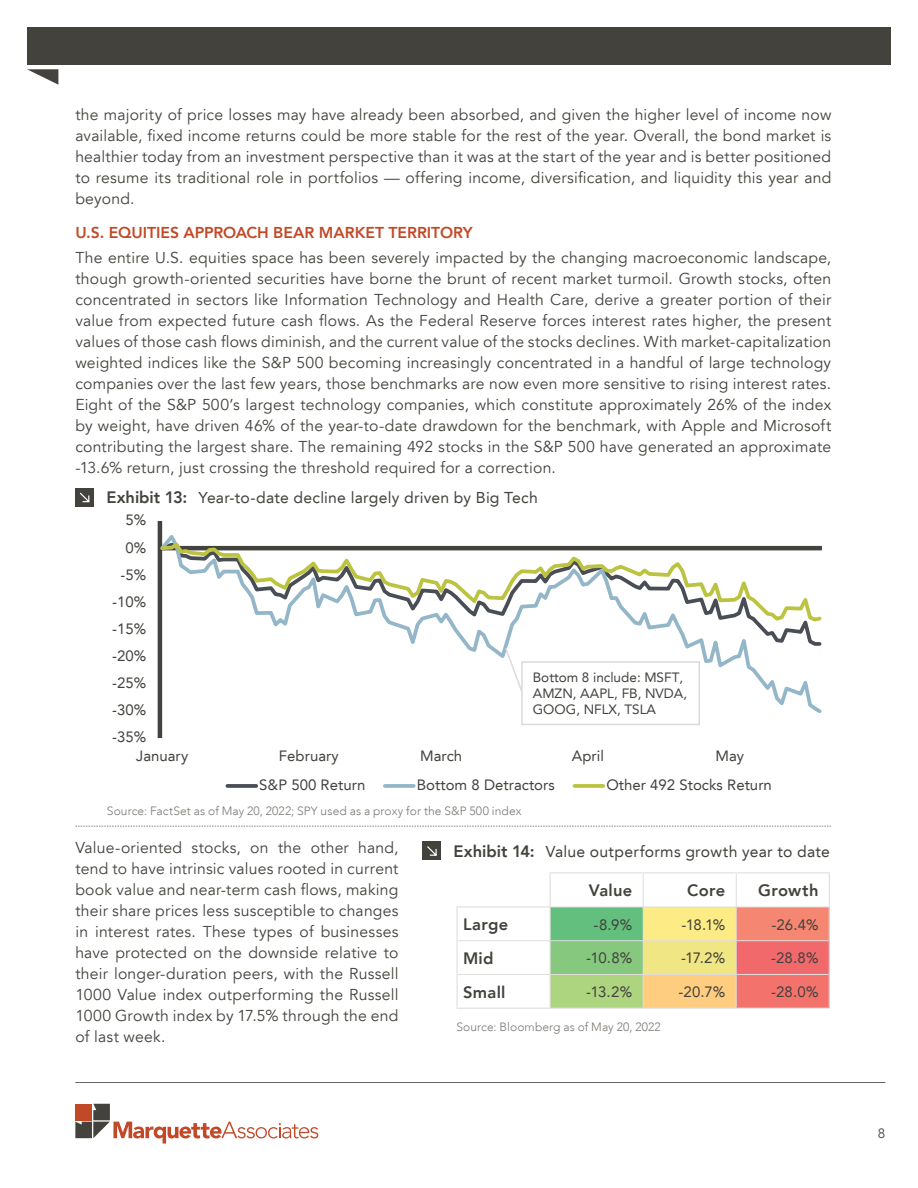
<style>
.page{position:relative;width:918px;height:1188px;background:#fff}
.page>*{position:absolute;margin:0;border:0;box-sizing:border-box;transform-origin:0 0}
.t1{font:800 16.5px "Avenir LT";letter-spacing:.02em;color:#43423d}
.t2{font:15.75px/21px "Avenir LT";letter-spacing:.015em;color:#43423d;text-align:justify}
.t3{font:15.75px "Avenir LT";letter-spacing:.015em;color:#43423d}
.t4{font:800 15.75px "Avenir";letter-spacing:-.005em;color:#c24927}
.t5{font:15px "Avenir LT";color:#43423e}
.t6{font:15px "Avenir LT";letter-spacing:-.005em;color:#43423d}
.t7{font:13.5px/16.2px "Avenir LT";letter-spacing:.005em;color:#43423e}
.t8{font:13.5px "Avenir LT";color:#43423d}
.t9{font:300 12px "Avenir LT";letter-spacing:.01em;color:#7c7874}
.s1{font-weight:800;font-size:16.5px}
</style>
<div class="page">
<hr style="left:75px;top:1082px;width:810px;height:1px;background:#65605c">
<svg style="left:75px;top:1104px;width:243px;height:40px"></svg>
<div style="left:27px;top:27px;width:864px;height:38px;background:#43423d"></div>
<svg style="left:27px;top:69px;width:31px;height:16px"></svg>
<svg style="left:75px;top:826px;width:756px;height:1px"></svg>
<div style="left:75px;top:488px;width:19px;height:19px;background:#43423d"></div>
<svg style="left:79px;top:492px;width:11px;height:11px"></svg>
<hr style="left:158px;top:521px;width:4px;height:217px;background:#43423e">
<svg style="left:162px;top:530px;width:660px;height:186px"></svg>
<svg style="left:160px;top:540px;width:662px;height:84px"></svg>
<svg style="left:227px;top:784px;width:29px;height:4px"></svg>
<svg style="left:385px;top:784px;width:29px;height:4px"></svg>
<svg style="left:574px;top:784px;width:29px;height:4px"></svg>
<div style="left:521px;top:661px;width:179px;height:64px;border:2px solid #dadade"></div>
<svg style="left:504px;top:646px;width:20px;height:47px"></svg>
<div style="left:423px;top:842px;width:18px;height:18px;background:#43423d"></div>
<svg style="left:427px;top:846px;width:10px;height:10px"></svg>
<div style="left:550px;top:907px;width:93px;height:34px;background:#63bf7d"></div>
<div style="left:643px;top:907px;width:93px;height:34px;background:#fdeb86"></div>
<div style="left:736px;top:907px;width:93px;height:34px;background:#f58672"></div>
<div style="left:550px;top:941px;width:93px;height:33px;background:#85c87e"></div>
<div style="left:643px;top:941px;width:93px;height:33px;background:#f0e683"></div>
<div style="left:736px;top:941px;width:93px;height:33px;background:#f2696c"></div>
<div style="left:550px;top:974px;width:93px;height:34px;background:#add580"></div>
<div style="left:643px;top:974px;width:93px;height:34px;background:#ffcd80"></div>
<div style="left:736px;top:974px;width:93px;height:34px;background:#f3736c"></div>
<hr style="left:643px;top:873px;width:1px;height:34px;background:#e0dedd">
<hr style="left:736px;top:873px;width:1px;height:34px;background:#e0dedd">
<hr style="left:551px;top:907px;width:92px;height:1px;background:#e0dedd">
<hr style="left:643px;top:907px;width:93px;height:1px;background:#e0dedd">
<hr style="left:643px;top:907px;width:1px;height:33px;background:#e0dedd">
<hr style="left:736px;top:907px;width:93px;height:1px;background:#e0dedd">
<hr style="left:736px;top:907px;width:1px;height:33px;background:#e0dedd">
<hr style="left:551px;top:940px;width:92px;height:1px;background:#e0dedd">
<hr style="left:643px;top:940px;width:93px;height:1px;background:#e0dedd">
<hr style="left:643px;top:941px;width:1px;height:33px;background:#e0dedd">
<hr style="left:736px;top:940px;width:93px;height:1px;background:#e0dedd">
<hr style="left:736px;top:941px;width:1px;height:33px;background:#e0dedd">
<hr style="left:551px;top:974px;width:92px;height:1px;background:#e0dedd">
<hr style="left:643px;top:974px;width:93px;height:1px;background:#e0dedd">
<hr style="left:643px;top:975px;width:1px;height:33px;background:#e0dedd">
<hr style="left:736px;top:974px;width:93px;height:1px;background:#e0dedd">
<hr style="left:736px;top:975px;width:1px;height:33px;background:#e0dedd">
<hr style="left:458px;top:940px;width:92px;height:1px;background:#e0dedd">
<hr style="left:458px;top:974px;width:92px;height:1px;background:#e0dedd">
<hr style="left:550px;top:872px;width:93px;height:1px;background:#e0dedd">
<hr style="left:550px;top:873px;width:1px;height:33px;background:#e0dedd">
<hr style="left:643px;top:872px;width:93px;height:1px;background:#e0dedd">
<hr style="left:736px;top:872px;width:94px;height:1px;background:#e0dedd">
<hr style="left:829px;top:873px;width:1px;height:34px;background:#e0dedd">
<hr style="left:829px;top:907px;width:1px;height:34px;background:#e0dedd">
<hr style="left:829px;top:941px;width:1px;height:33px;background:#e0dedd">
<hr style="left:829px;top:974px;width:1px;height:34px;background:#e0dedd">
<hr style="left:550px;top:1008px;width:93px;height:1px;background:#e0dedd">
<hr style="left:643px;top:1008px;width:93px;height:1px;background:#e0dedd">
<hr style="left:736px;top:1008px;width:94px;height:1px;background:#e0dedd">
<hr style="left:457px;top:906px;width:94px;height:2px;background:#e0dedd">
<hr style="left:457px;top:908px;width:1px;height:33px;background:#e0dedd">
<hr style="left:550px;top:908px;width:1px;height:33px;background:#e0dedd">
<hr style="left:457px;top:941px;width:1px;height:33px;background:#e0dedd">
<hr style="left:550px;top:941px;width:1px;height:33px;background:#e0dedd">
<hr style="left:457px;top:974px;width:1px;height:34px;background:#e0dedd">
<hr style="left:550px;top:974px;width:1px;height:34px;background:#e0dedd">
<hr style="left:457px;top:1008px;width:93px;height:1px;background:#e0dedd">
<p class="t2" style="left:75px;top:104px;width:758px">the majority of price losses may have already been absorbed, and given the higher level of income now available, fixed income returns could be more stable for the rest of the year. Overall, the bond market is healthier today from an investment perspective than it was at the start of the year and is better positioned to resume its traditional role in portfolios — offering income, diversification, and liquidity this year and beyond.</p>
<p class="t4" style="left:75px;top:221px;width:399px">U.S. EQUITIES APPROACH BEAR MARKET TERRITORY</p>
<p class="t2" style="left:75px;top:247px;width:758px">The entire U.S. equities space has been severely impacted by the changing macroeconomic landscape, though growth-oriented securities have borne the brunt of recent market turmoil. Growth stocks, often concentrated in sectors like Information Technology and Health Care, derive a greater portion of their value from expected future cash flows. As the Federal Reserve forces interest rates higher, the present values of those cash flows diminish, and the current value of the stocks declines. With market-capitalization weighted indices like the S&amp;P 500 becoming increasingly concentrated in a handful of large technology companies over the last few years, those benchmarks are now even more sensitive to rising interest rates.<br>Eight of the S&amp;P 500’s largest technology companies, which constitute approximately 26% of the index by weight, have driven 46% of the year-to-date drawdown for the benchmark, with Apple and Microsoft contributing the largest share. The remaining 492 stocks in the S&amp;P 500 have generated an approximate -13.6% return, just crossing the threshold required for a correction.</p>
<p class="t3" style="left:106px;top:489px;width:433px"><span class="s1">Exhibit 13:</span> Year-to-date decline largely driven by Big Tech</p>
<p class="t5" style="left:126px;top:511px;width:22px">5%</p>
<p class="t5" style="left:126px;top:539px;width:22px">0%</p>
<p class="t5" style="left:121px;top:566px;width:27px">-5%</p>
<p class="t5" style="left:112px;top:593px;width:36px">-10%</p>
<p class="t5" style="left:112px;top:620px;width:36px">-15%</p>
<p class="t5" style="left:112px;top:647px;width:36px">-20%</p>
<p class="t5" style="left:112px;top:674px;width:36px">-25%</p>
<p class="t5" style="left:112px;top:701px;width:36px">-30%</p>
<p class="t5" style="left:112px;top:729px;width:36px">-35%</p>
<p class="t7" style="left:533px;top:669px;width:156px">Bottom 8 include: MSFT,<br>AMZN, AAPL, FB, NVDA,<br>GOOG, NFLX, TSLA</p>
<p class="t5" style="left:136px;top:747px;width:54px">January</p>
<p class="t5" style="left:279px;top:747px;width:61px">February</p>
<p class="t5" style="left:420px;top:747px;width:44px">March</p>
<p class="t5" style="left:572px;top:747px;width:34px">April</p>
<p class="t5" style="left:715px;top:747px;width:30px">May</p>
<p class="t5" style="left:259px;top:776px;width:108px">S&amp;P 500 Return</p>
<p class="t5" style="left:417px;top:776px;width:140px">Bottom 8 Detractors</p>
<p class="t5" style="left:606px;top:776px;width:167px">Other 492 Stocks Return</p>
<p class="t9" style="left:107px;top:804px;width:416px">Source: FactSet as of May 20, 2022; SPY used as a proxy for the S&amp;P 500 index</p>
<p class="t2" style="left:75px;top:837px;width:325px">Value-oriented stocks, on the other hand, tend to have intrinsic values rooted in current book value and near-term cash flows, making their share prices less susceptible to changes in interest rates. These types of businesses have protected on the downside relative to their longer-duration peers, with the Russell 1000 Value index outperforming the Russell 1000 Growth index by 17.5% through the end of last week.</p>
<p class="t3" style="left:454px;top:842px;width:378px"><span class="s1">Exhibit 14:</span> Value outperforms growth year to date</p>
<p class="t1" style="left:589px;top:881px;width:45px">Value</p>
<p class="t1" style="left:687px;top:881px;width:40px">Core</p>
<p class="t1" style="left:758px;top:881px;width:62px">Growth</p>
<p class="t1" style="left:463px;top:915px;width:47px">Large</p>
<p class="t6" style="left:593px;top:916px;width:41px">-8.9%</p>
<p class="t6" style="left:682px;top:916px;width:45px">-18.1%</p>
<p class="t6" style="left:772px;top:916px;width:48px">-26.4%</p>
<p class="t1" style="left:463px;top:948px;width:32px">Mid</p>
<p class="t6" style="left:586px;top:949px;width:48px">-10.8%</p>
<p class="t6" style="left:681px;top:949px;width:46px">-17.2%</p>
<p class="t6" style="left:771px;top:949px;width:49px">-28.8%</p>
<p class="t1" style="left:463px;top:982px;width:44px">Small</p>
<p class="t6" style="left:586px;top:983px;width:48px">-13.2%</p>
<p class="t6" style="left:678px;top:983px;width:48px">-20.7%</p>
<p class="t6" style="left:771px;top:983px;width:49px">-28.0%</p>
<p class="t9" style="left:457px;top:1020px;width:206px">Source: Bloomberg as of May 20, 2022</p>
<p class="t8" style="left:878px;top:1126px;width:9px">8</p>
</div>
